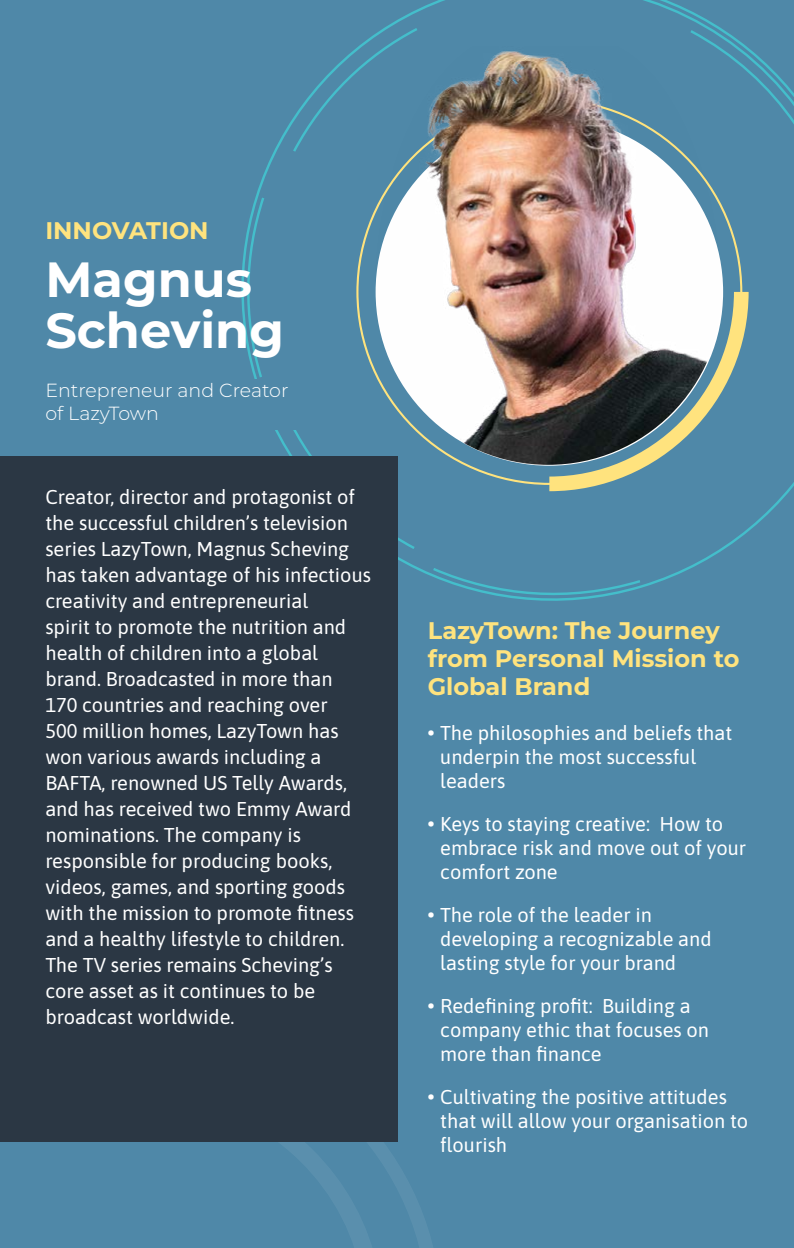
<style>
.page{position:relative;width:794px;height:1248px;background:#fff}
.page>*{position:absolute;margin:0;border:0;box-sizing:border-box;transform-origin:0 0}
.t1{font:700 49.4px/50.6px "Montserrat";color:#fff}
.t2{font:700 24px/28px "Montserrat";color:#ffe37e}
.t3{font:20px/26px "Asap";color:#fff}
.t4{font:300 19px/22.8px "Montserrat";color:#fff}
.s1{font-family:"Montserrat";font-weight:900}
</style>
<div class="page">
<div style="left:0;top:0;width:794px;height:1247px;background:#4f88a8"></div>
<svg style="left:241px;top:0;width:553px;height:635px"></svg>
<svg style="left:243px;top:195px;width:23px;height:184px"></svg>
<svg style="left:430px;top:565px;width:213px;height:37px"></svg>
<svg style="left:687px;top:28px;width:107px;height:404px"></svg>
<svg style="left:291px;top:26px;width:129px;height:128px"></svg>
<svg style="left:277px;top:396px;width:140px;height:155px"></svg>
<svg style="left:378px;top:1021px;width:55px;height:226px"></svg>
<svg style="left:141px;top:1141px;width:237px;height:106px"></svg>
<div style="left:0;top:456px;width:397px;height:685px;background:#2b3744"></div>
<svg style="left:356px;top:99px;width:392px;height:392px"></svg>
<img style="left:374px;top:46px;width:348px;height:419px">
<div style="left:45px;top:379px;width:258px;height:51px;background:#4f88a8"></div>
<p class="t2" style="left:45px;top:215px;width:165px">INNOVATION</p>
<h1 class="t1" style="left:45px;top:253px;width:240px">Magnus<br>Scheving</h1>
<p class="t4" style="left:45px;top:379px;width:245px">Entrepreneur and Creator of LazyTown</p>
<p class="t3" style="left:45px;top:482px;width:327px">Creator, director and protagonist of the successful children’s television series LazyTown, Magnus Scheving has taken advantage of his infectious creativity and entrepreneurial<br>spirit to promote the nutrition and health of children into a global brand. Broadcasted in more than<br>170 countries and reaching over<br>500 million homes, LazyTown has won various awards including a BAFTA, renowned US Telly Awards, and has received two Emmy Award nominations. The company is responsible for producing books, videos, games, and sporting goods with the mission to promote fitness and a healthy lifestyle to children.<br>The TV series remains Scheving’s core asset as it continues to be broadcast worldwide.</p>
<p class="t2" style="left:428px;top:615px;width:313px">LazyTown: The Journey from Personal Mission to<br>Global Brand</p>
<p class="t3" style="left:440px;top:720px;width:293px;line-height:24px;text-indent:-13px"><span class="s1">∙</span> The philosophies and beliefs that underpin the most successful leaders</p>
<p class="t3" style="left:440px;top:811px;width:307px;line-height:24px;text-indent:-13px"><span class="s1">∙</span> Keys to staying creative: How to embrace risk and move out of your comfort zone</p>
<p class="t3" style="left:440px;top:902px;width:273px;line-height:24px;text-indent:-13px"><span class="s1">∙</span> The role of the leader in developing a recognizable and lasting style for your brand</p>
<p class="t3" style="left:440px;top:993px;width:270px;line-height:24px;text-indent:-13px"><span class="s1">∙</span> Redefining profit: Building a company ethic that focuses on more than finance</p>
<p class="t3" style="left:440px;top:1084px;width:309px;line-height:24px;text-indent:-13px"><span class="s1">∙</span> Cultivating the positive attitudes that will allow your organisation to flourish</p>
</div>
